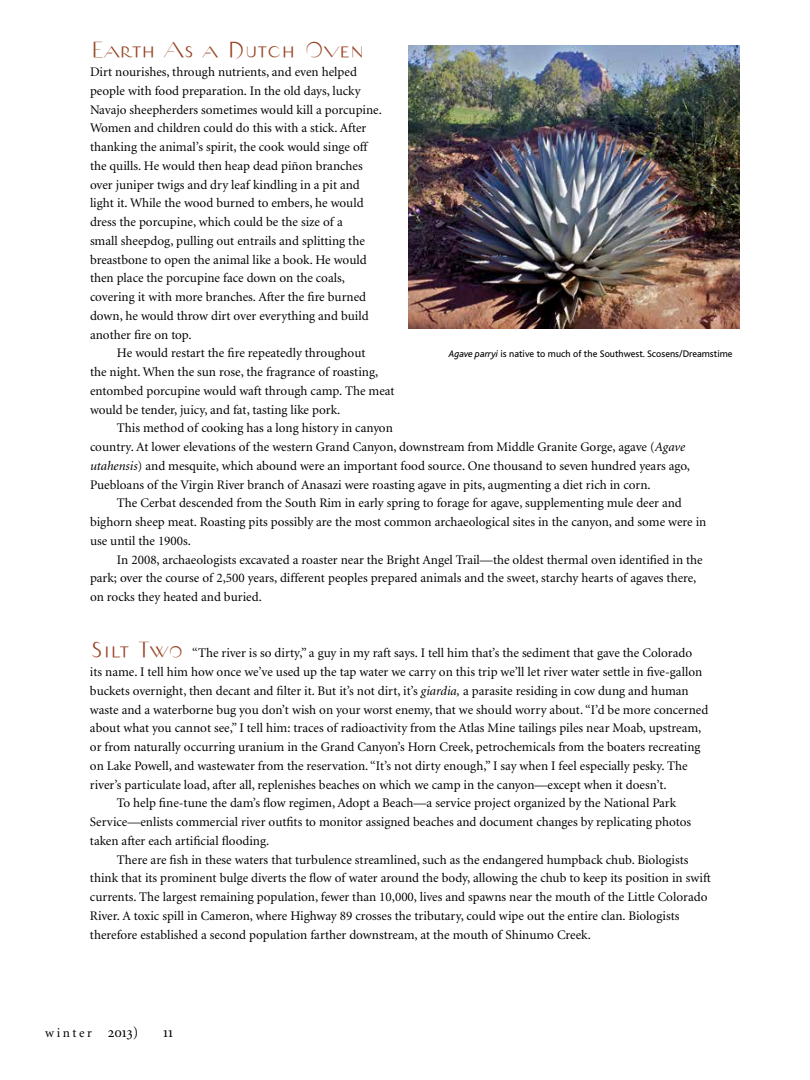
<style>
.page{position:relative;width:810px;height:1080px;background:#fff}
.page>*{position:absolute;margin:0;border:0;box-sizing:border-box;transform-origin:0 0}
.t1{font:25px "Ambient";color:#954322}
.t2{font:15px "Minion Regular SC";color:#000}
.t3{font:13.12px/18.8px "Minion";color:#000}
.t4{font:10px "Bliss";color:#000}
.s1{font-style:italic}
.s2{font-family:"Ambient";font-size:25px;color:#954322}
.s3{font-family:"Minion Exp";font-size:15px}
.s4{font-size:15px}
</style>
<div class="page">
<img style="left:409px;top:45px;width:331px;height:284px">
<h1 class="t1" style="left:90px;top:37px;width:276px">Earth As a Dutch Oven</h1>
<p class="t3" style="left:90px;top:63px;width:293px">Dirt nourishes, through nutrients, and even helped people with food preparation. In the old days, lucky Navajo sheepherders sometimes would kill a porcupine.<br>Women and children could do this with a stick. After thanking the animal’s spirit, the cook would singe off the quills. He would then heap dead piñon branches over juniper twigs and dry leaf kindling in a pit and light it. While the wood burned to embers, he would dress the porcupine, which could be the size of a<br>small sheepdog, pulling out entrails and splitting the breastbone to open the animal like a book. He would then place the porcupine face down on the coals, covering it with more branches. After the fire burned down, he would throw dirt over everything and build another fire on top.</p>
<p class="t3" style="left:90px;top:344px;width:306px;text-indent:27px">He would restart the fire repeatedly throughout<br>the night. When the sun rose, the fragrance of roasting, entombed porcupine would waft through camp. The meat would be tender, juicy, and fat, tasting like pork.</p>
<p class="t3" style="left:90px;top:419px;width:602px;text-indent:27px">This method of cooking has a long history in canyon<br>country. At lower elevations of the western Grand Canyon, downstream from Middle Granite Gorge, agave (<span class="s1">Agave utahensis</span>) and mesquite, which abound were an important food source. One thousand to seven hundred years ago, Puebloans of the Virgin River branch of Anasazi were roasting agave in pits, augmenting a diet rich in corn.</p>
<p class="t3" style="left:90px;top:494px;width:618px;text-indent:27px">The Cerbat descended from the South Rim in early spring to forage for agave, supplementing mule deer and bighorn sheep meat. Roasting pits possibly are the most common archaeological sites in the canyon, and some were in use until the 1900s.</p>
<p class="t3" style="left:90px;top:551px;width:614px;text-indent:27px">In 2008, archaeologists excavated a roaster near the Bright Angel Trail—the oldest thermal oven identified in the park; over the course of 2,500 years, different peoples prepared animals and the sweet, starchy hearts of agaves there, on rocks they heated and buried.</p>
<p class="t3" style="left:90px;top:644px;width:604px"><span class="s2">Silt Two</span> “The river is so dirty,” a guy in my raft says. I tell him that’s the sediment that gave the Colorado</p>
<p class="t3" style="left:90px;top:663px;width:614px">its name. I tell him how once we’ve used up the tap water we carry on this trip we’ll let river water settle in five-gallon</p>
<p class="t3" style="left:90px;top:682px;width:600px">buckets overnight, then decant and filter it. But it’s not dirt, it’s <span class="s1">giardia,</span> a parasite residing in cow dung and human</p>
<p class="t3" style="left:90px;top:701px;width:620px">waste and a waterborne bug you don’t wish on your worst enemy, that we should worry about. “I’d be more concerned</p>
<p class="t3" style="left:90px;top:719px;width:613px">about what you cannot see,” I tell him: traces of radioactivity from the Atlas Mine tailings piles near Moab, upstream,</p>
<p class="t3" style="left:90px;top:738px;width:612px">or from naturally occurring uranium in the Grand Canyon’s Horn Creek, petrochemicals from the boaters recreating</p>
<p class="t3" style="left:90px;top:757px;width:599px">on Lake Powell, and wastewater from the reservation. “It’s not dirty enough,” I say when I feel especially pesky. The</p>
<p class="t3" style="left:90px;top:776px;width:578px">river’s particulate load, after all, replenishes beaches on which we camp in the canyon—except when it doesn’t.</p>
<p class="t3" style="left:117px;top:794px;width:561px">To help fine-tune the dam’s flow regimen, Adopt a Beach—a service project organized by the National Park</p>
<p class="t3" style="left:90px;top:813px;width:603px">Service—enlists commercial river outfits to monitor assigned beaches and document changes by replicating photos</p>
<p class="t3" style="left:90px;top:832px;width:181px">taken after each artificial flooding.</p>
<p class="t3" style="left:117px;top:851px;width:573px">There are fish in these waters that turbulence streamlined, such as the endangered humpback chub. Biologists</p>
<p class="t3" style="left:90px;top:869px;width:622px">think that its prominent bulge diverts the flow of water around the body, allowing the chub to keep its position in swift</p>
<p class="t3" style="left:90px;top:888px;width:619px">currents. The largest remaining population, fewer than 10,000, lives and spawns near the mouth of the Little Colorado</p>
<p class="t3" style="left:90px;top:907px;width:591px">River. A toxic spill in Cameron, where Highway 89 crosses the tributary, could wipe out the entire clan. Biologists</p>
<p class="t3" style="left:90px;top:926px;width:502px">therefore established a second population farther downstream, at the mouth of Shinumo Creek.</p>
<p class="t4" style="left:449px;top:349px;width:285px"><span class="s1">Agave parryi</span> is native to much of the Southwest. Scosens/Dreamstime</p>
<p class="t3" style="left:45px;top:1024px;width:95px">winter <span class="s3">2013</span><span class="s4">)</span></p>
<p class="t2" style="left:163px;top:1025px;width:11px">11</p>
</div>
